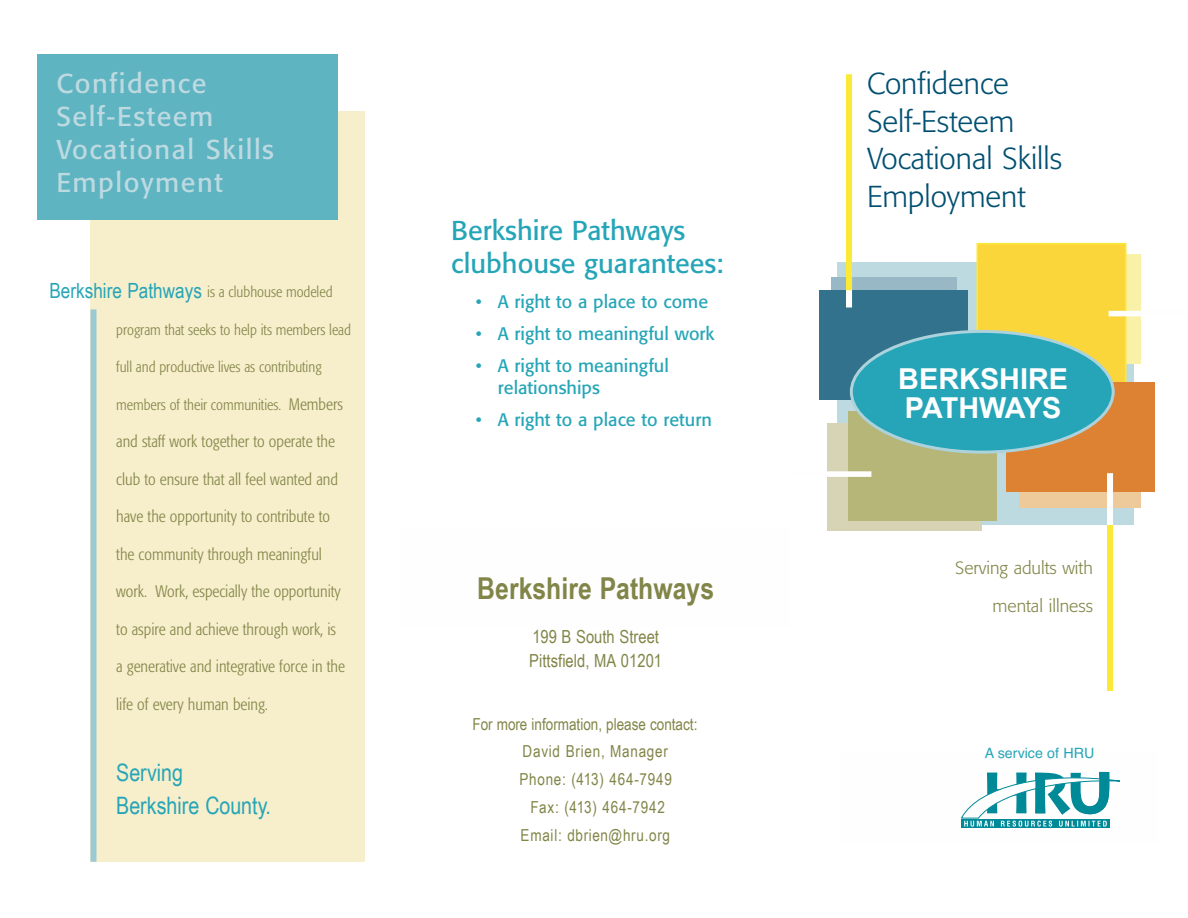
<style>
.page{position:relative;width:1188px;height:918px;background:#fff}
.page>*{position:absolute;margin:0;border:0;box-sizing:border-box;transform-origin:0 0}
.t1{font:700 30.15px "Arial Narrow";color:#818547}
.t2{font:300 30px/37.5px "Formata";color:#004f71}
.t3{font:700 28.8px/28.8px "Arial";color:#fefefe}
.t4{font:27px/33px "Formata";letter-spacing:.055em;color:#bedae1}
.t5{font:27px/33px "Formata";color:#25a5b7}
.t6{font:24px/33px "Arial Narrow";color:#25a5b7}
.t7{font:18px/22.6px "Formata";color:#25a5b7}
.t8{font:18px/24.2px "Arial Narrow";color:#818547}
.t9{font:300 17.55px/37.5px "Formata";color:#818547;text-align:right}
.t10{font:300 condensed 16.5px "Formata";color:#818547}
.t11{font:16.5px "Arial Narrow";letter-spacing:.035em;color:#818547}
.t12{font:16.5px "Arial Narrow";color:#818547}
.t13{font:300 condensed 15px "Formata";color:#818547}
.t14{font:14.25px "Helvetica";color:#25a5b7}
.s1{font-family:"Arial Narrow";font-weight:400;font-stretch:normal;font-size:20.85px;color:#25a5b7}
.s2{font-size:16.5px}
</style>
<div class="page">
<div style="left:837px;top:263px;width:297px;height:262px;background:#bedae1"></div>
<div style="left:990px;top:254px;width:151px;height:110px;background:#faf1a9"></div>
<div style="left:831px;top:277px;width:126px;height:114px;background:#99b8c6"></div>
<div style="left:1019px;top:398px;width:122px;height:110px;background:#eec999"></div>
<div style="left:827px;top:423px;width:155px;height:108px;background:#d6d4b4"></div>
<div style="left:961px;top:819px;width:149px;height:9px;background:#008a98"></div>
<svg style="left:961px;top:771px;width:159px;height:56px"></svg>
<div style="left:976px;top:243px;width:150px;height:150px;background:#fad63b;border:2px solid #fbe938"></div>
<div style="left:1006px;top:382px;width:149px;height:110px;background:#dd8233"></div>
<div style="left:848px;top:412px;width:149px;height:109px;background:#b5b678"></div>
<div style="left:819px;top:290px;width:148px;height:110px;background:#33728d"></div>
<svg style="left:850px;top:330px;width:265px;height:124px"></svg>
<div style="left:792px;top:471px;width:79px;height:6px;background:#fefefe"></div>
<div style="left:1109px;top:311px;width:79px;height:5px;background:#fefefe"></div>
<div style="left:846px;top:227px;width:6px;height:81px;background:#fefefe"></div>
<div style="left:1107px;top:473px;width:6px;height:81px;background:#fefefe"></div>
<div style="left:846px;top:74px;width:6px;height:216px;background:#fbe938"></div>
<div style="left:1107px;top:525px;width:6px;height:166px;background:#fbe938"></div>
<div style="left:90px;top:112px;width:275px;height:750px;background:#f7eecc"></div>
<div style="left:37px;top:54px;width:300px;height:166px;background:#5fb4c2"></div>
<div style="left:90px;top:309px;width:6px;height:553px;background:#9acad4"></div>
<h3 class="t4" style="left:56px;top:69px;width:219px">Confidence<br>Self-Esteem<br>Vocational Skills<br>Employment</h3>
<p class="t13" style="left:49px;top:286px;width:285px"><span class="s1">Berkshire Pathways</span> is a clubhouse modeled</p>
<p class="t13" style="left:116px;top:323px;width:236px">program that seeks to help its members lead</p>
<p class="t13" style="left:116px;top:361px;width:207px">full and productive lives as contributing</p>
<p class="t13" style="left:116px;top:398px;width:228px">members of their communities. <span class="s2">Members</span></p>
<p class="t10" style="left:116px;top:435px;width:220px">and staff work together to operate the</p>
<p class="t10" style="left:116px;top:472px;width:223px">club to ensure that all feel wanted and</p>
<p class="t10" style="left:116px;top:510px;width:215px">have the opportunity to contribute to</p>
<p class="t10" style="left:116px;top:547px;width:207px">the community through meaningful</p>
<p class="t10" style="left:116px;top:585px;width:226px">work. Work, especially the opportunity</p>
<p class="t10" style="left:116px;top:622px;width:221px">to aspire and achieve through work, is</p>
<p class="t10" style="left:116px;top:660px;width:230px">a generative and integrative force in the</p>
<p class="t10" style="left:116px;top:697px;width:153px">life of every human being.</p>
<h3 class="t6" style="left:116px;top:758px;width:156px">Serving<br>Berkshire County.</h3>
<h3 class="t5" style="left:451px;top:216px;width:274px">Berkshire Pathways clubhouse guarantees:</h3>
<p class="t7" style="left:476px;top:293px;width:234px">• A right to a place to come</p>
<p class="t7" style="left:476px;top:324px;width:240px">• A right to meaningful work</p>
<p class="t7" style="left:498px;top:356px;width:173px;text-indent:-22px">• A right to meaningful relationships</p>
<p class="t7" style="left:476px;top:410px;width:238px">• A right to a place to return</p>
<h1 class="t1" style="left:477px;top:577px;width:238px">Berkshire Pathways</h1>
<p class="t8" style="left:529px;top:626px;width:134px">199 B South Street<br>Pittsfield, MA 01201</p>
<p class="t12" style="left:472px;top:718px;width:227px">For more information, please contact:</p>
<p class="t11" style="left:523px;top:745px;width:147px">David Brien, Manager</p>
<p class="t11" style="left:519px;top:773px;width:154px">Phone: (413) 464-7949</p>
<p class="t11" style="left:530px;top:801px;width:136px">Fax: (413) 464-7942</p>
<p class="t11" style="left:521px;top:829px;width:151px">Email: dbrien@hru.org</p>
<h2 class="t2" style="left:867px;top:68px;width:197px">Confidence<br>Self-Esteem<br>Vocational Skills<br>Employment</h2>
<h3 class="t3" style="left:898px;top:368px;width:171px">BERKSHIRE<br>PATHWAYS</h3>
<p class="t9" style="left:955px;top:551px;width:139px">Serving adults with mental illness</p>
<p class="t14" style="left:985px;top:745px;width:111px">A service of HRU</p>
</div>
